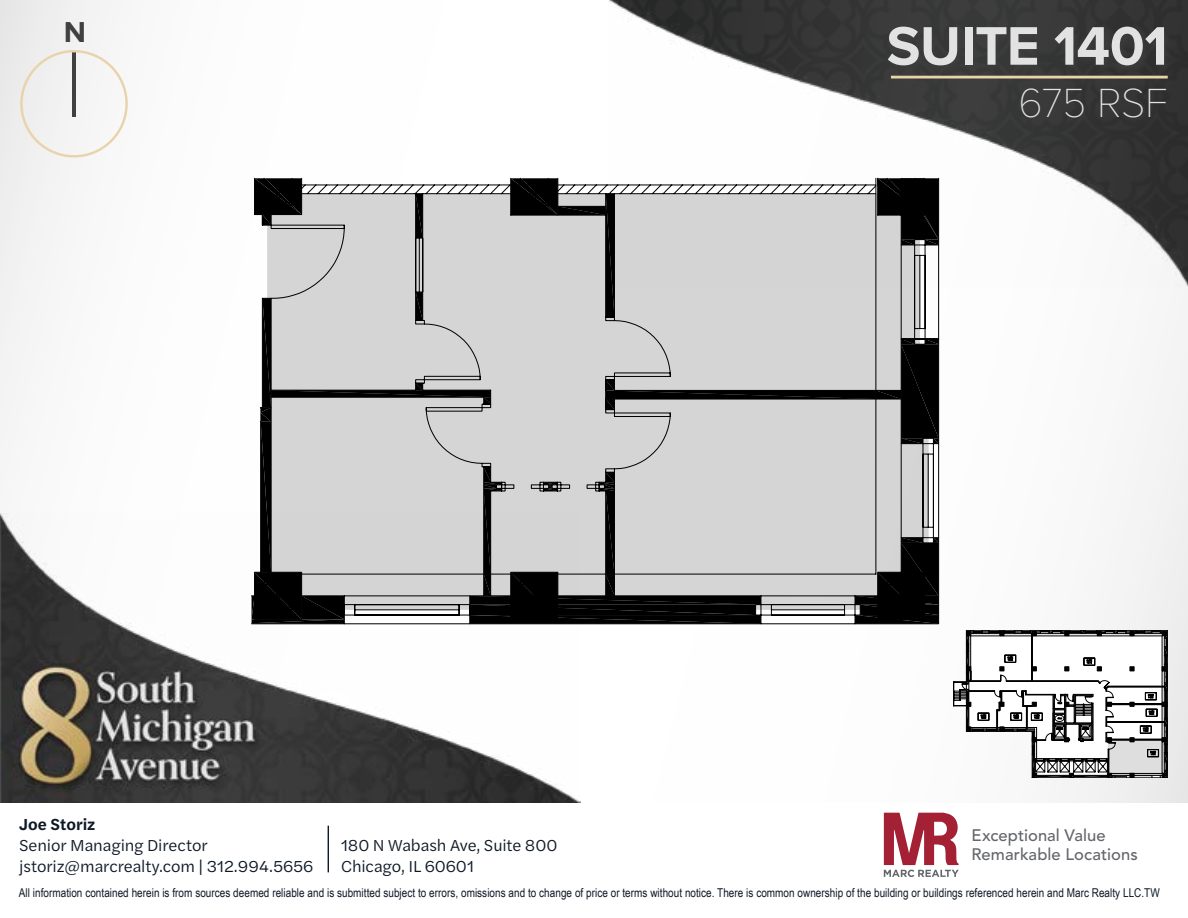
<style>
.page{position:relative;width:1188px;height:918px;background:#fff}
.page>*{position:absolute;margin:0;border:0;box-sizing:border-box;transform-origin:0 0}
.t1{font:700 56.25px "Proxima Nova";letter-spacing:-.01em;color:#e2e2e2}
.t2{font:100 42.15px "Proxima Nova T";letter-spacing:-.01em;color:#e2e2e2}
.t3{font:700 29.1px "Metropolis";color:#404040}
.t4{font:16.65px/20.9px "Halyard Text";letter-spacing:-.005em;color:#0d1825}
.t5{font:600 16.65px "Halyard Text";color:#0d1825}
.t6{font:500 16.5px/19px "Avenir LT Pro";letter-spacing:.005em;color:#63656a}
.t7{font:12.15px "Arial Narrow";letter-spacing:.005em;color:#0d1825}
</style>
<div class="page">
<img style="left:609px;top:0;width:579px;height:288px">
<div style="left:886px;top:73px;width:291px;height:17px;background:#404040"></div>
<hr style="left:891px;top:76px;width:277px;height:3px;background:#e8d3ab">
<svg style="left:13px;top:43px;width:115px;height:118px"></svg>
<img style="left:0;top:513px;width:581px;height:289px">
<svg style="left:884px;top:813px;width:75px;height:64px"></svg>
<hr style="left:328px;top:826px;width:1px;height:46px;background:#0d1825">
<div style="left:1018px;top:87px;width:158px;height:41px;background:#353535"></div>
<div style="left:883px;top:23px;width:289px;height:55px;background:#393a3a"></div>
<svg style="left:252px;top:178px;width:687px;height:446px"></svg>
<svg style="left:267px;top:194px;width:662px;height:416px;background:#bbb"></svg>
<svg style="left:953px;top:630px;width:215px;height:148px"></svg>
<svg style="left:1108px;top:740px;width:58px;height:36px;background:#b1b1b1"></svg>
<h3 class="t3" style="left:64px;top:14px;width:24px">N</h3>
<h3 class="t5" style="left:19px;top:812px;width:78px">Joe Storiz</h3>
<h3 class="t4" style="left:19px;top:834px;width:296px">Senior Managing Director jstoriz@marcrealty.com | 312.994.5656</h3>
<h3 class="t4" style="left:341px;top:834px;width:218px">180 N Wabash Ave, Suite 800<br>Chicago, IL 60601</h3>
<h1 class="t1" style="left:887px;top:4px;width:283px">SUITE 1401</h1>
<h2 class="t2" style="left:1019px;top:72px;width:151px">675 RSF</h2>
<h3 class="t6" style="left:972px;top:826px;width:168px">Exceptional Value<br>Remarkable Locations</h3>
<p class="t7" style="left:19px;top:884px;width:1142px">All information contained herein is from sources deemed reliable and is submitted subject to errors, omissions and to change of price or terms without notice. There is common ownership of the building or buildings referenced herein and Marc Realty LLC.TW</p>
</div>
